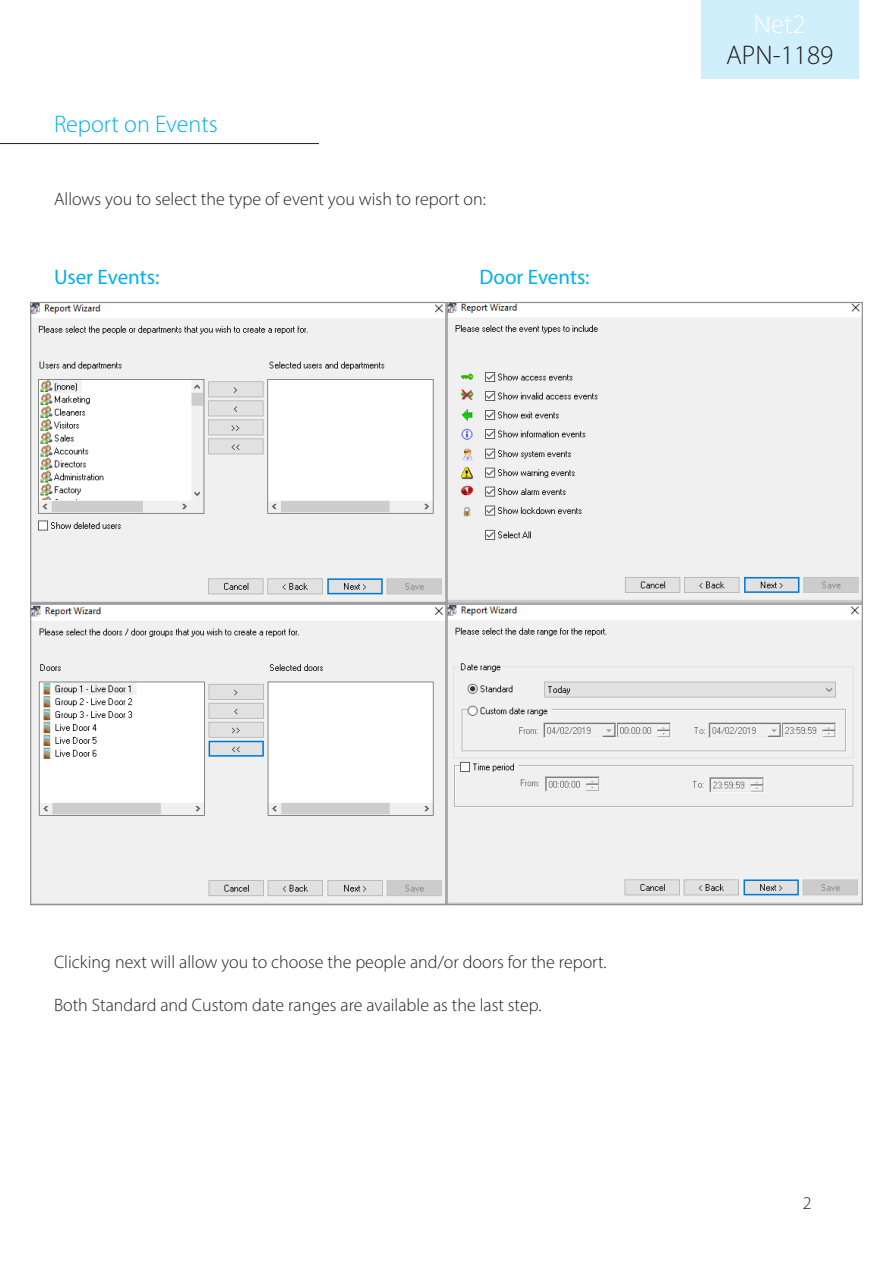
<style>
.page{position:relative;width:893px;height:1263px;background:#fff}
.page>*{position:absolute;margin:0;border:0;box-sizing:border-box;transform-origin:0 0}
.t1{font:300 27px "Myriad Pro";color:#231f20}
.t2{font:300 27px "Myriad Pro";color:#fff}
.Section_title{font:300 24px "Myriad Pro";color:#00aeef}
.Section_title-2{font:21px "Myriad Pro";color:#00aeef}
.Text{font:300 18px "Myriad Pro";color:#231f20}
</style>
<div class="page">
<div style="left:702px;top:0;width:157px;height:79px;background:#cfeffb"></div>
<img style="left:32px;top:304px;width:829px;height:599px">
<div style="left:30px;top:302px;width:416px;height:302px;border:1px solid #8a8a8e"></div>
<div style="left:446px;top:302px;width:417px;height:302px;border:1px solid #8a8a8e"></div>
<div style="left:30px;top:604px;width:416px;height:301px;border:1px solid #8a8a8e"></div>
<div style="left:446px;top:604px;width:417px;height:301px;border:1px solid #8a8a8e"></div>
<hr style="left:0;top:143px;width:319px;height:1px;background:#231f20">
<p class="Section_title" style="left:54px;top:109px;width:165px">Report on Events</p>
<p class="Text" style="left:54px;top:188px;width:433px">Allows you to select the type of event you wish to report on:</p>
<p class="Section_title-2" style="left:54px;top:264px;width:107px">User Events:</p>
<p class="Section_title-2" style="left:479px;top:264px;width:112px">Door Events:</p>
<h1 class="t2" style="left:754px;top:8px;width:53px">Net2</h1>
<h1 class="t1" style="left:726px;top:39px;width:109px">APN-1189</h1>
<p class="Text" style="left:54px;top:951px;width:554px">Clicking next will allow you to choose the people and/or doors for the report.</p>
<p class="Text" style="left:54px;top:994px;width:489px">Both Standard and Custom date ranges are available as the last step.</p>
<p class="Text" style="left:803px;top:1192px;width:10px">2</p>
</div>
